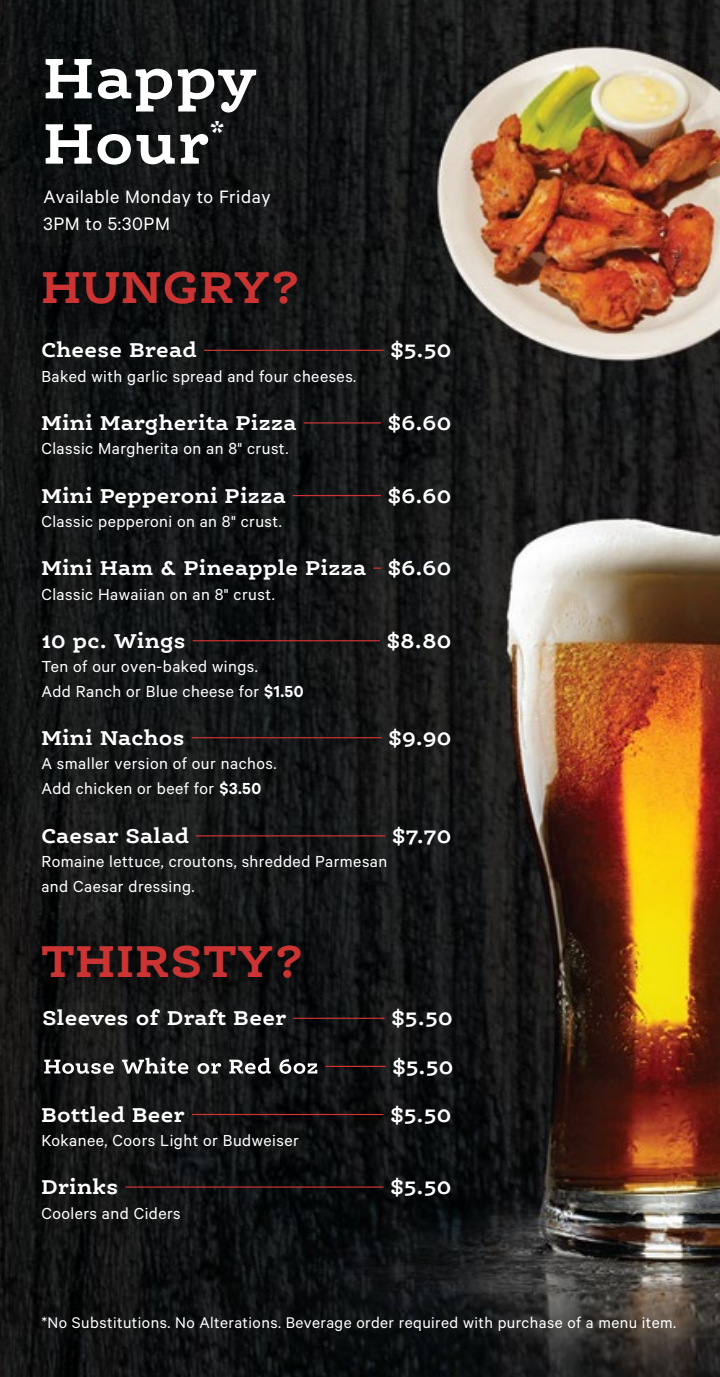
<style>
.page{position:relative;width:720px;height:1377px;background:#fff}
.page>*{position:absolute;margin:0;border:0;box-sizing:border-box;transform-origin:0 0}
.t1{font:700 60.75px/65.2px "Ernestine Pro";letter-spacing:.025em;color:#fff}
.t2{font:700 47.48px "Ernestine Pro";letter-spacing:.025em;color:#cb3433}
.t3{font:700 21.38px "Ernestine Pro";letter-spacing:.015em;color:#fff}
.t4{font:20.25px/27px "Calibre";letter-spacing:.03em;color:#fff}
.t5{font:18px/24.3px "Calibre";letter-spacing:.025em;color:#fff}
.t6{font:17.32px "Calibre";letter-spacing:.025em;color:#fff}
.s1{font-weight:600}
</style>
<div class="page">
<img style="left:0;top:0;width:719px;height:1377px">
<hr style="left:204px;top:350px;width:179px;height:1px;background:#cb3433">
<hr style="left:303px;top:422px;width:77px;height:2px;background:#cb3433">
<hr style="left:292px;top:495px;width:88px;height:1px;background:#cb3433">
<hr style="left:192px;top:640px;width:188px;height:1px;background:#cb3433">
<hr style="left:192px;top:737px;width:189px;height:1px;background:#cb3433">
<hr style="left:196px;top:835px;width:189px;height:1px;background:#cb3433">
<div style="left:19px;top:247px;width:302px;height:82px;background:linear-gradient(to right,#0a0c0d,#121414)"></div>
<hr style="left:293px;top:1018px;width:91px;height:1px;background:#cb3433">
<svg style="left:44px;top:1057px;width:273px;height:17px"></svg>
<hr style="left:325px;top:1066px;width:60px;height:1px;background:#cb3433">
<hr style="left:192px;top:1114px;width:191px;height:1px;background:#cb3433">
<hr style="left:125px;top:1186px;width:258px;height:2px;background:#cb3433">
<svg style="left:17px;top:919px;width:307px;height:84px;background:#101111"></svg>
<h1 class="t1" style="left:43px;top:44px;width:214px">Happy<br>Hour<sup>*</sup></h1>
<p class="t4" style="left:43px;top:182px;width:228px">Available Monday to Friday<br>3PM to 5:30PM</p>
<h2 class="t2" style="left:41px;top:257px;width:261px">HUNGRY?</h2>
<p class="t3" style="left:41px;top:337px;width:157px">Cheese Bread</p>
<p class="t3" style="left:390px;top:337px;width:63px">$5.50</p>
<p class="t5" style="left:41px;top:363px;width:316px">Baked with garlic spread and four cheeses.</p>
<p class="t3" style="left:41px;top:409px;width:256px">Mini Margherita Pizza</p>
<p class="t3" style="left:387px;top:409px;width:65px">$6.60</p>
<p class="t5" style="left:41px;top:436px;width:248px">Classic Margherita on an 8" crust.</p>
<p class="t3" style="left:41px;top:482px;width:245px">Mini Pepperoni Pizza</p>
<p class="t3" style="left:387px;top:482px;width:65px">$6.60</p>
<p class="t5" style="left:41px;top:509px;width:242px">Classic pepperoni on an 8" crust.</p>
<p class="t3" style="left:41px;top:554px;width:411px">Mini Ham &amp; Pineapple Pizza $6.60</p>
<p class="t5" style="left:41px;top:581px;width:235px">Classic Hawaiian on an 8" crust.</p>
<p class="t3" style="left:41px;top:627px;width:145px">10 pc. Wings</p>
<p class="t3" style="left:386px;top:627px;width:66px">$8.80</p>
<p class="t5" style="left:41px;top:654px;width:263px">Ten of our oven-baked wings.<br>Add Ranch or Blue cheese for <span class="s1">$1.50</span></p>
<p class="t3" style="left:41px;top:724px;width:145px">Mini Nachos</p>
<p class="t3" style="left:388px;top:724px;width:64px">$9.90</p>
<p class="t5" style="left:41px;top:751px;width:236px">A smaller version of our nachos.<br>Add chicken or beef for <span class="s1">$3.50</span></p>
<p class="t3" style="left:41px;top:822px;width:149px">Caesar Salad</p>
<p class="t3" style="left:392px;top:822px;width:61px">$7.70</p>
<p class="t5" style="left:41px;top:849px;width:347px">Romaine lettuce, croutons, shredded Parmesan and Caesar dressing.</p>
<h2 class="t2" style="left:41px;top:930px;width:264px">THIRSTY?</h2>
<p class="t3" style="left:42px;top:1005px;width:245px">Sleeves of Draft Beer</p>
<p class="t3" style="left:391px;top:1005px;width:63px">$5.50</p>
<p class="t3" style="left:392px;top:1053px;width:63px">$5.50</p>
<p class="t3" style="left:41px;top:1101px;width:145px">Bottled Beer</p>
<p class="t3" style="left:390px;top:1101px;width:63px">$5.50</p>
<p class="t5" style="left:41px;top:1128px;width:259px">Kokanee, Coors Light or Budweiser</p>
<p class="t3" style="left:41px;top:1173px;width:78px">Drinks</p>
<p class="t3" style="left:390px;top:1173px;width:63px">$5.50</p>
<p class="t5" style="left:41px;top:1200px;width:141px">Coolers and Ciders</p>
<p class="t6" style="left:41px;top:1312px;width:635px">*No Substitutions. No Alterations. Beverage order required with purchase of a menu item.</p>
</div>
